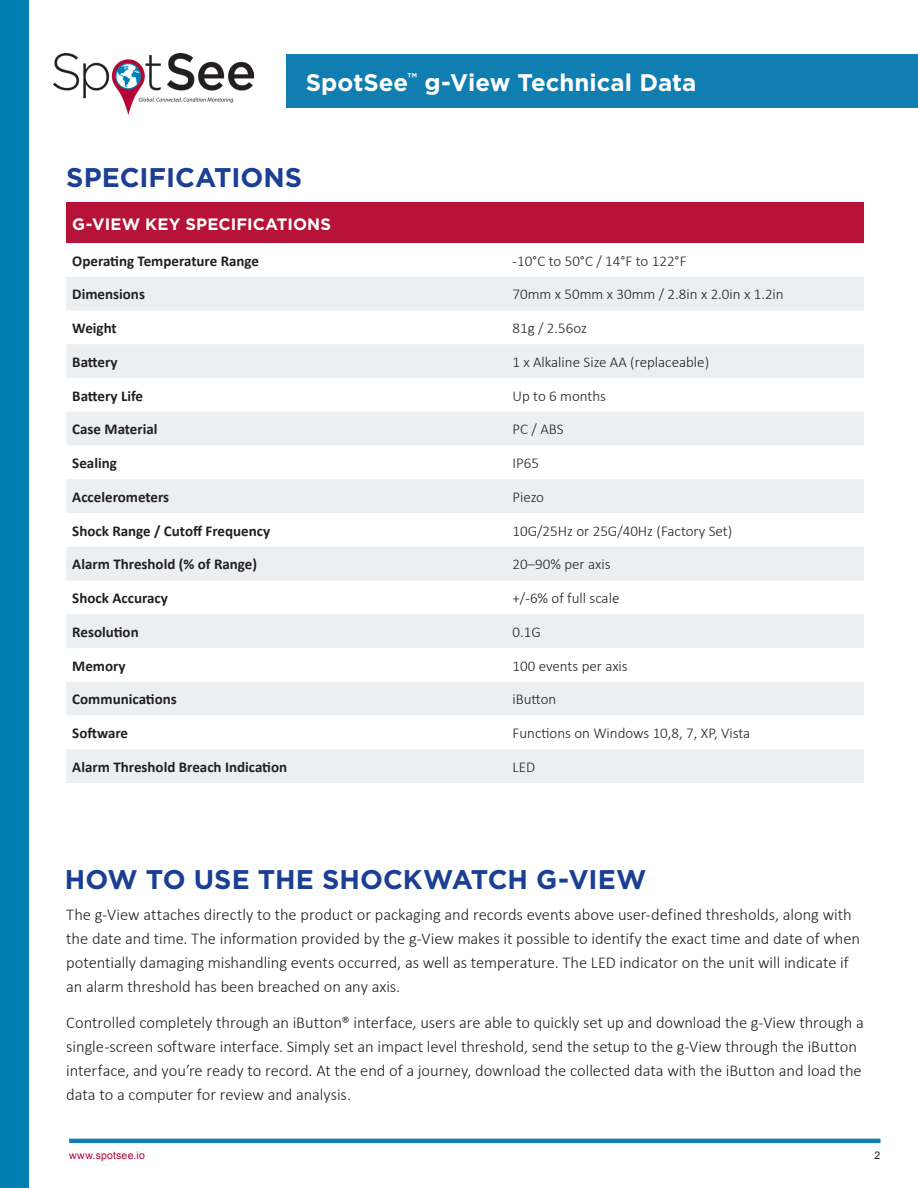
<style>
.page{position:relative;width:918px;height:1188px;background:#fff}
.page>*{position:absolute;margin:0;border:0;box-sizing:border-box;transform-origin:0 0}
.t1{font:700 27px "Gotham";color:#1b3f94}
.t2{font:700 24px "Gotham";color:#fff}
.t3{font:300 16.5px/24px "Calibri";letter-spacing:-.005em;color:#231f20}
.t4{font:700 16.5px "Gotham";letter-spacing:.005em;color:#fff}
.t5{font:300 15px "Calibri";color:#231f20}
.t6{font:700 15px "Calibri";color:#231f20}
.t7{font:10.5px "Arial";letter-spacing:.02em;color:#b50536}
.t8{font:10.5px "Arial";color:#231f20}
</style>
<div class="page">
<div style="left:286px;top:54px;width:632px;height:54px;background:#117eb1"></div>
<div style="left:0;top:0;width:29px;height:1188px;background:#007fb2"></div>
<img style="left:54px;top:54px;width:200px;height:61px">
<hr style="left:69px;top:1139px;width:811px;height:4px;background:#117eb1">
<div style="left:66px;top:202px;width:798px;height:41px;background:#b71238"></div>
<div style="left:66px;top:277px;width:798px;height:33px;background:#eceff1"></div>
<svg style="left:66px;top:344px;width:798px;height:439px"></svg>
<svg style="left:66px;top:412px;width:798px;height:101px;fill:#eceff1"></svg>
<h2 class="t2" style="left:306px;top:69px;width:392px">SpotSee<sup>™</sup> g-View Technical Data</h2>
<h1 class="t1" style="left:66px;top:162px;width:237px">SPECIFICATIONS</h1>
<p class="t4" style="left:72px;top:215px;width:260px">G-VIEW KEY SPECIFICATIONS</p>
<p class="t6" style="left:72px;top:251px;width:188px">Operating Temperature Range</p>
<p class="t5" style="left:513px;top:251px;width:176px">-10°C to 50°C / 14°F to 122°F</p>
<p class="t6" style="left:72px;top:285px;width:74px">Dimensions</p>
<p class="t5" style="left:513px;top:285px;width:273px">70mm x 50mm x 30mm / 2.8in x 2.0in x 1.2in</p>
<p class="t6" style="left:72px;top:319px;width:46px">Weight</p>
<p class="t5" style="left:513px;top:319px;width:76px">81g / 2.56oz</p>
<p class="t6" style="left:72px;top:352px;width:47px">Battery</p>
<p class="t5" style="left:513px;top:352px;width:198px">1 x Alkaline Size AA (replaceable)</p>
<p class="t6" style="left:72px;top:386px;width:72px">Battery Life</p>
<p class="t5" style="left:513px;top:386px;width:95px">Up to 6 months</p>
<p class="t6" style="left:72px;top:420px;width:87px">Case Material</p>
<p class="t5" style="left:513px;top:420px;width:53px">PC / ABS</p>
<p class="t6" style="left:72px;top:454px;width:46px">Sealing</p>
<p class="t5" style="left:513px;top:454px;width:28px">IP65</p>
<p class="t6" style="left:72px;top:487px;width:98px">Accelerometers</p>
<p class="t5" style="left:513px;top:487px;width:33px">Piezo</p>
<p class="t6" style="left:72px;top:521px;width:199px">Shock Range / Cutoff Frequency</p>
<p class="t5" style="left:513px;top:521px;width:221px">10G/25Hz or 25G/40Hz (Factory Set)</p>
<p class="t6" style="left:72px;top:555px;width:186px">Alarm Threshold (% of Range)</p>
<p class="t5" style="left:513px;top:555px;width:99px">20–90% per axis</p>
<p class="t6" style="left:72px;top:589px;width:97px">Shock Accuracy</p>
<p class="t5" style="left:513px;top:589px;width:108px">+/-6% of full scale</p>
<p class="t6" style="left:72px;top:622px;width:68px">Resolution</p>
<p class="t5" style="left:513px;top:622px;width:30px">0.1G</p>
<p class="t6" style="left:72px;top:656px;width:55px">Memory</p>
<p class="t5" style="left:513px;top:656px;width:117px">100 events per axis</p>
<p class="t6" style="left:72px;top:690px;width:106px">Communications</p>
<p class="t5" style="left:513px;top:690px;width:45px">iButton</p>
<p class="t6" style="left:72px;top:724px;width:57px">Software</p>
<p class="t5" style="left:513px;top:724px;width:239px">Functions on Windows 10,8, 7, XP, Vista</p>
<p class="t6" style="left:72px;top:757px;width:216px">Alarm Threshold Breach Indication</p>
<p class="t5" style="left:513px;top:757px;width:24px">LED</p>
<h1 class="t1" style="left:65px;top:864px;width:583px">HOW TO USE THE SHOCKWATCH G-VIEW</h1>
<p class="t3" style="left:66px;top:901px;width:795px">The g-View attaches directly to the product or packaging and records events above user-defined thresholds, along with the date and time. The information provided by the g-View makes it possible to identify the exact time and date of when potentially damaging mishandling events occurred, as well as temperature. The LED indicator on the unit will indicate if an alarm threshold has been breached on any axis.</p>
<p class="t3" style="left:66px;top:1009px;width:799px">Controlled completely through an iButton® interface, users are able to quickly set up and download the g-View through a single-screen software interface. Simply set an impact level threshold, send the setup to the g-View through the iButton interface, and you’re ready to record. At the end of a journey, download the collected data with the iButton and load the data to a computer for review and analysis.</p>
<p class="t7" style="left:69px;top:1148px;width:77px">www.spotsee.io</p>
<p class="t8" style="left:875px;top:1148px;width:7px">2</p>
</div>
